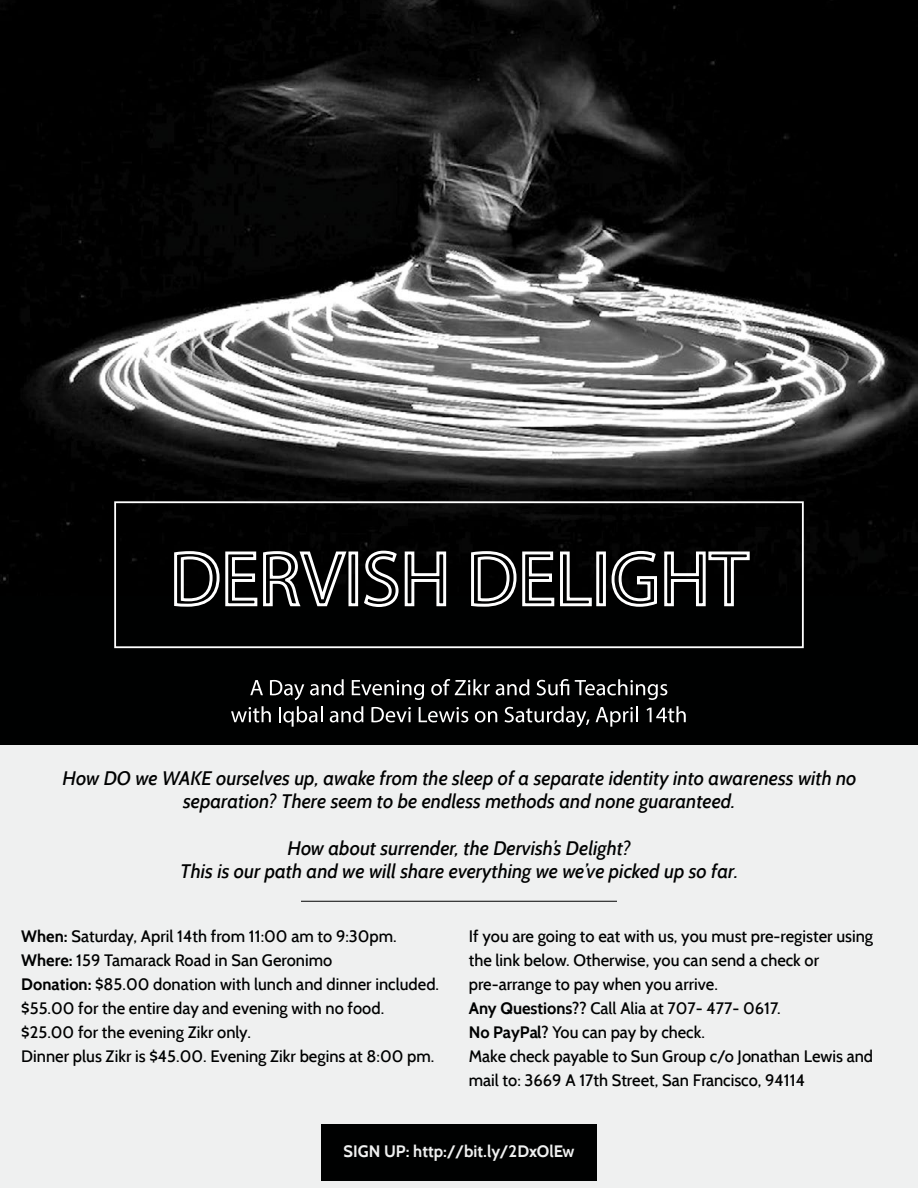
<style>
.page{position:relative;width:918px;height:1188px;background:#fff}
.page>*{position:absolute;margin:0;border:0;box-sizing:border-box;transform-origin:0 0}
.t1{font:italic 500 19.5px/23.4px "Cabin";color:#000101;text-align:center}
.t2{font:500 16.5px/24px "Cabin";color:#000101}
.t3{font:700 16.5px "Cabin";color:#eff0f0}
.s1{font-weight:700}
</style>
<div class="page">
<div style="left:0;top:0;width:918px;height:1169px;background:#000101"></div>
<img style="left:0;top:0;width:918px;height:595px">
<div style="left:0;top:746px;width:918px;height:442px;background:#eff0f0"></div>
<div style="left:114px;top:501px;width:690px;height:147px;border:2px solid #fff"></div>
<svg style="left:172px;top:549px;width:177px;height:58px"></svg>
<div style="left:348px;top:552px;width:10px;height:54px;border:3px solid #fff"></div>
<svg style="left:362px;top:549px;width:86px;height:58px"></svg>
<svg style="left:469px;top:550px;width:124px;height:57px"></svg>
<div style="left:596px;top:552px;width:10px;height:54px;border:3px solid #fff"></div>
<svg style="left:610px;top:549px;width:141px;height:58px"></svg>
<svg style="left:250px;top:680px;width:13px;height:15px"></svg>
<svg style="left:270px;top:680px;width:34px;height:20px"></svg>
<svg style="left:310px;top:679px;width:34px;height:16px"></svg>
<svg style="left:352px;top:680px;width:72px;height:20px"></svg>
<svg style="left:431px;top:679px;width:59px;height:16px"></svg>
<svg style="left:496px;top:679px;width:33px;height:16px"></svg>
<svg style="left:537px;top:679px;width:32px;height:16px"></svg>
<svg style="left:575px;top:679px;width:92px;height:21px"></svg>
<svg style="left:231px;top:706px;width:40px;height:16px"></svg>
<svg style="left:279px;top:706px;width:43px;height:21px"></svg>
<svg style="left:330px;top:706px;width:33px;height:16px"></svg>
<svg style="left:371px;top:707px;width:40px;height:15px"></svg>
<svg style="left:419px;top:707px;width:49px;height:15px"></svg>
<svg style="left:475px;top:711px;width:22px;height:11px"></svg>
<svg style="left:505px;top:706px;width:85px;height:21px"></svg>
<svg style="left:596px;top:706px;width:42px;height:21px"></svg>
<svg style="left:647px;top:706px;width:39px;height:16px"></svg>
<div style="left:321px;top:1124px;width:276px;height:57px;background:#000101"></div>
<hr style="left:301px;top:901px;width:316px;height:1px;background:#000101">
<p class="t1" style="left:63px;top:766px;width:796px">How DO we WAKE ourselves up, awake from the sleep of a separate identity into awareness with no separation? There seem to be endless methods and none guaranteed.</p>
<p class="t1" style="left:180px;top:836px;width:560px">How about surrender, the Dervish’s Delight?<br>This is our path and we will share everything we we’ve picked up so far.</p>
<p class="t2" style="left:21px;top:924px;width:419px"><span class="s1">When:</span> Saturday, April 14th from 11:00 am to 9:30pm.<br><span class="s1">Where:</span> 159 Tamarack Road in San Geronimo<br><span class="s1">Donation:</span> $85.00 donation with lunch and dinner included. $55.00 for the entire day and evening with no food. $25.00 for the evening Zikr only.<br>Dinner plus Zikr is $45.00. Evening Zikr begins at 8:00 pm.</p>
<p class="t2" style="left:469px;top:924px;width:406px">If you are going to eat with us, you must pre-register using the link below. Otherwise, you can send a check or pre-arrange to pay when you arrive.<br><span class="s1">Any Questions??</span> Call Alia at 707- 477- 0617.<br><span class="s1">No PayPal?</span> You can pay by check.<br>Make check payable to Sun Group c/o Jonathan Lewis and mail to: 3669 A 17th Street, San Francisco, 94114</p>
<p class="t3" style="left:343px;top:1142px;width:233px">SIGN UP: http://bit.ly/2DxOlEw</p>
</div>
